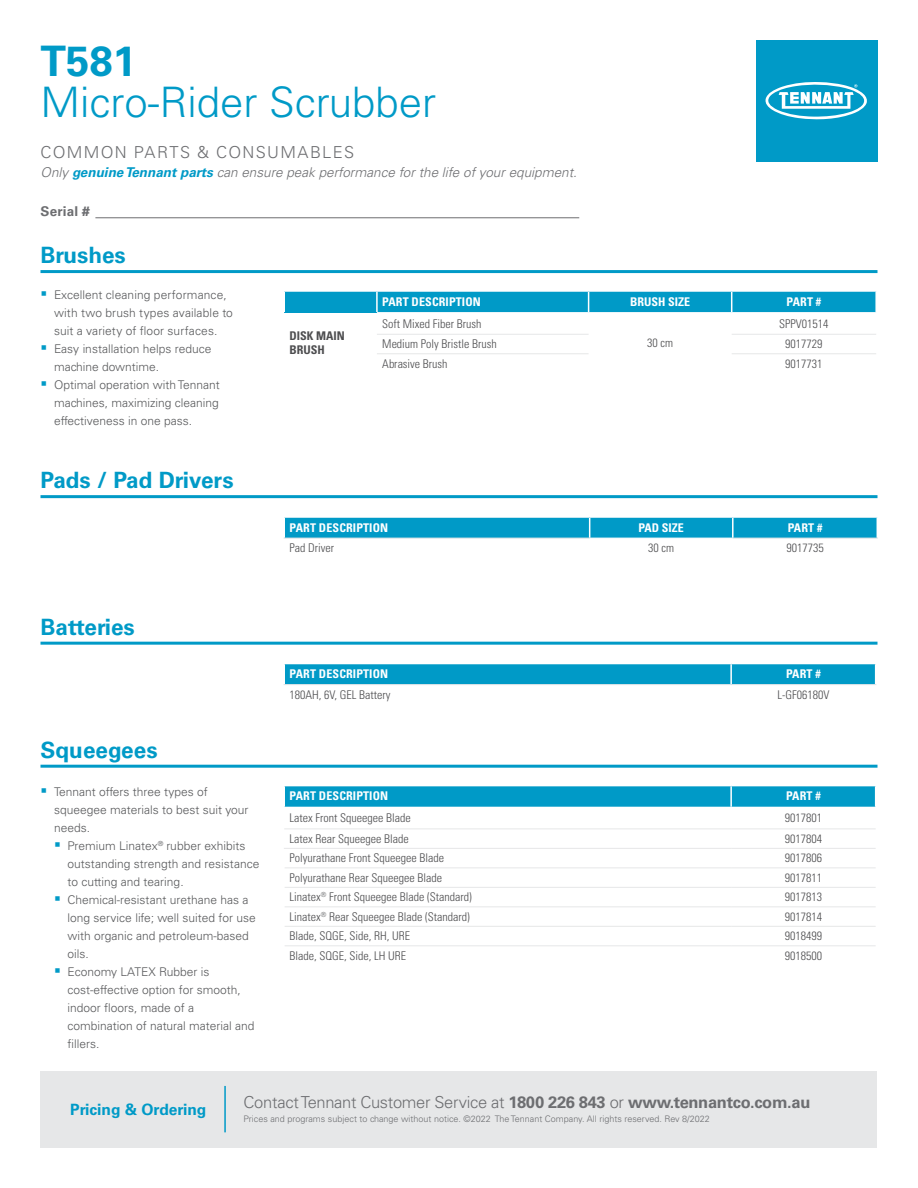
<style>
.page{position:relative;width:918px;height:1188px;background:#fff}
.page>*{position:absolute;margin:0;border:0;box-sizing:border-box;transform-origin:0 0}
.t1{font:300 42px "Univers LT Std";color:#009ac7}
.t2{font:700 42px "Univers LT Std";color:#009ac7}
.t3{font:700 22.5px "Univers LT Std";color:#009ac7}
.t4{font:300 16.5px "Univers LT Std";letter-spacing:-.02em;color:#6d6e71}
.t5{font:300 16.5px "Univers LT Std";letter-spacing:.08em;color:#6d6e71}
.t6{font:700 15.6px "Univers LT Std";color:#009ac7}
.t7{font:italic 300 13.5px "Univers LT Std";color:#6d6e71}
.t8{font:700 13.5px "Univers LT Std";letter-spacing:.015em;color:#6d6e71}
.t9{font:300 12px/18px "Univers LT Std";color:#58595b}
.t10{font:300 condensed 12px "Univers LT Std";color:#4d4d4f}
.t11{font:700 condensed 12px "Univers LT Std";letter-spacing:.01em;color:#fff}
.t12{font:700 condensed 12px/14.4px "Univers LT Std";color:#4d4d4f}
.t13{font:300 9px "Univers LT Std";color:#6d6e71}
.s1{font-weight:700;color:#009ac7}
.s2{font-weight:700}
</style>
<div class="page">
<div style="left:284px;top:291px;width:93px;height:21px;background:#009ac7"></div>
<div style="left:378px;top:292px;width:497px;height:20px;background:#009ac7"></div>
<svg style="left:284px;top:292px;width:1px;height:20px"></svg>
<hr style="left:284px;top:290px;width:93px;height:2px;background:#fff">
<hr style="left:376px;top:292px;width:2px;height:20px;background:#fff">
<hr style="left:377px;top:334px;width:212px;height:1px;background:#e6e7e8">
<hr style="left:732px;top:334px;width:144px;height:1px;background:#e6e7e8">
<hr style="left:377px;top:353px;width:212px;height:1px;background:#e6e7e8">
<hr style="left:732px;top:353px;width:144px;height:1px;background:#e6e7e8">
<hr style="left:95px;top:217px;width:484px;height:1px;background:#6d6e71">
<div style="left:756px;top:40px;width:122px;height:122px;background:#009ac7"></div>
<svg style="left:765px;top:82px;width:102px;height:38px"></svg>
<div style="left:40px;top:1071px;width:838px;height:77px;background:#e6e7e8"></div>
<hr style="left:40px;top:270px;width:838px;height:3px;background:#009ac7">
<hr style="left:224px;top:1086px;width:2px;height:46px;background:#009ac7">
<svg style="left:284px;top:517px;width:594px;height:21px;background:#0f9fca"></svg>
<hr style="left:284px;top:538px;width:306px;height:1px;background:#e6e7e8">
<hr style="left:733px;top:538px;width:145px;height:1px;background:#e6e7e8">
<hr style="left:40px;top:495px;width:838px;height:3px;background:#009ac7">
<div style="left:284px;top:664px;width:592px;height:20px;background:#009ac7"></div>
<hr style="left:284px;top:684px;width:447px;height:1px;background:#e6e7e8">
<hr style="left:731px;top:684px;width:145px;height:1px;background:#e6e7e8">
<hr style="left:40px;top:642px;width:838px;height:3px;background:#009ac7">
<hr style="left:40px;top:765px;width:838px;height:3px;background:#009ac7">
<svg style="left:284px;top:786px;width:592px;height:21px;background:#089dc8"></svg>
<hr style="left:730px;top:786px;width:2px;height:21px;background:#fff">
<hr style="left:284px;top:829px;width:447px;height:1px;background:#e6e7e8">
<hr style="left:731px;top:829px;width:145px;height:1px;background:#e6e7e8">
<hr style="left:284px;top:848px;width:447px;height:1px;background:#e6e7e8">
<hr style="left:731px;top:848px;width:145px;height:1px;background:#e6e7e8">
<hr style="left:285px;top:867px;width:446px;height:1px;background:#e6e7e8">
<hr style="left:731px;top:867px;width:145px;height:1px;background:#e6e7e8">
<hr style="left:285px;top:887px;width:446px;height:1px;background:#e6e7e8">
<hr style="left:731px;top:887px;width:145px;height:1px;background:#e6e7e8">
<hr style="left:285px;top:906px;width:446px;height:1px;background:#e6e7e8">
<hr style="left:731px;top:906px;width:145px;height:1px;background:#e6e7e8">
<hr style="left:285px;top:926px;width:446px;height:1px;background:#e6e7e8">
<hr style="left:731px;top:926px;width:145px;height:1px;background:#e6e7e8">
<hr style="left:285px;top:945px;width:446px;height:1px;background:#e6e7e8">
<hr style="left:731px;top:945px;width:145px;height:1px;background:#e6e7e8">
<h1 class="t2" style="left:40px;top:37px;width:97px">T581</h1>
<h1 class="t1" style="left:40px;top:76px;width:397px">Micro-Rider Scrubber</h1>
<h3 class="t5" style="left:40px;top:142px;width:315px">COMMON PARTS &amp; CONSUMABLES</h3>
<p class="t7" style="left:40px;top:165px;width:538px">Only <span class="s1">genuine Tennant parts</span> can ensure peak performance for the life of your equipment.</p>
<p class="t8" style="left:40px;top:203px;width:51px">Serial #</p>
<h2 class="t3" style="left:40px;top:242px;width:87px">Brushes</h2>
<p class="t9" style="left:54px;top:286px;width:180px">Excellent cleaning performance, with two brush types available to suit a variety of floor surfaces.<br>Easy installation helps reduce machine downtime.<br>Optimal operation with Tennant machines, maximizing cleaning effectiveness in one pass.</p>
<h2 class="t3" style="left:40px;top:467px;width:195px">Pads / Pad Drivers</h2>
<h2 class="t3" style="left:40px;top:614px;width:96px">Batteries</h2>
<h2 class="t3" style="left:40px;top:737px;width:119px">Squeegees</h2>
<p class="t9" style="left:54px;top:783px;width:196px">Tennant offers three types of squeegee materials to best suit your needs.</p>
<p class="t9" style="left:68px;top:837px;width:193px">Premium Linatex<sup>®</sup> rubber exhibits outstanding strength and resistance to cutting and tearing.<br>Chemical-resistant urethane has a long service life; well suited for use with organic and petroleum-based oils.<br>Economy LATEX Rubber is cost-effective option for smooth, indoor floors, made of a combination of natural material and fillers.</p>
<p class="t11" style="left:382px;top:294px;width:100px">PART DESCRIPTION</p>
<p class="t11" style="left:630px;top:294px;width:62px">BRUSH SIZE</p>
<p class="t11" style="left:787px;top:294px;width:36px">PART #</p>
<p class="t12" style="left:290px;top:328px;width:57px">DISK MAIN<br>BRUSH</p>
<p class="t10" style="left:382px;top:316px;width:101px">Soft Mixed Fiber Brush</p>
<p class="t10" style="left:779px;top:316px;width:51px">SPPV01514</p>
<p class="t10" style="left:647px;top:336px;width:27px">30 cm</p>
<p class="t10" style="left:382px;top:337px;width:116px">Medium Poly Bristle Brush</p>
<p class="t10" style="left:785px;top:337px;width:39px">9017729</p>
<p class="t10" style="left:382px;top:356px;width:67px">Abrasive Brush</p>
<p class="t10" style="left:785px;top:356px;width:39px">9017731</p>
<p class="t11" style="left:290px;top:520px;width:100px">PART DESCRIPTION</p>
<p class="t11" style="left:639px;top:520px;width:47px">PAD SIZE</p>
<p class="t11" style="left:788px;top:520px;width:36px">PART #</p>
<p class="t10" style="left:290px;top:541px;width:46px">Pad Driver</p>
<p class="t10" style="left:648px;top:541px;width:27px">30 cm</p>
<p class="t10" style="left:786px;top:541px;width:39px">9017735</p>
<p class="t11" style="left:290px;top:667px;width:100px">PART DESCRIPTION</p>
<p class="t11" style="left:786px;top:667px;width:36px">PART #</p>
<p class="t10" style="left:290px;top:687px;width:102px">180AH, 6V, GEL Battery</p>
<p class="t10" style="left:777px;top:687px;width:53px">L-GF06180V</p>
<p class="t11" style="left:290px;top:789px;width:100px">PART DESCRIPTION</p>
<p class="t11" style="left:786px;top:789px;width:36px">PART #</p>
<p class="t10" style="left:290px;top:811px;width:123px">Latex Front Squeegee Blade</p>
<p class="t10" style="left:785px;top:811px;width:39px">9017801</p>
<p class="t10" style="left:290px;top:832px;width:121px">Latex Rear Squeegee Blade</p>
<p class="t10" style="left:785px;top:832px;width:39px">9017804</p>
<p class="t10" style="left:290px;top:851px;width:156px">Polyurathane Front Squeegee Blade</p>
<p class="t10" style="left:785px;top:851px;width:39px">9017806</p>
<p class="t10" style="left:290px;top:871px;width:154px">Polyurathane Rear Squeegee Blade</p>
<p class="t10" style="left:785px;top:871px;width:39px">9017811</p>
<p class="t10" style="left:290px;top:890px;width:184px">Linatex<sup>®</sup> Front Squeegee Blade (Standard)</p>
<p class="t10" style="left:785px;top:890px;width:39px">9017813</p>
<p class="t10" style="left:290px;top:909px;width:182px">Linatex<sup>®</sup> Rear Squeegee Blade (Standard)</p>
<p class="t10" style="left:785px;top:909px;width:39px">9017814</p>
<p class="t10" style="left:290px;top:929px;width:122px">Blade, SQGE, Side, RH, URE</p>
<p class="t10" style="left:785px;top:929px;width:39px">9018499</p>
<p class="t10" style="left:290px;top:948px;width:118px">Blade, SQGE, Side, LH URE</p>
<p class="t10" style="left:785px;top:948px;width:39px">9018500</p>
<h3 class="t6" style="left:70px;top:1100px;width:138px">Pricing &amp; Ordering</h3>
<h3 class="t4" style="left:244px;top:1092px;width:568px">Contact Tennant Customer Service at <span class="s2">1800 226 843</span> or <span class="s2">www.tennantco.com.au</span></h3>
<p class="t13" style="left:244px;top:1114px;width:468px">Prices and programs subject to change without notice. ©2022 The Tennant Company. All rights reserved. Rev 8/2022</p>
</div>
